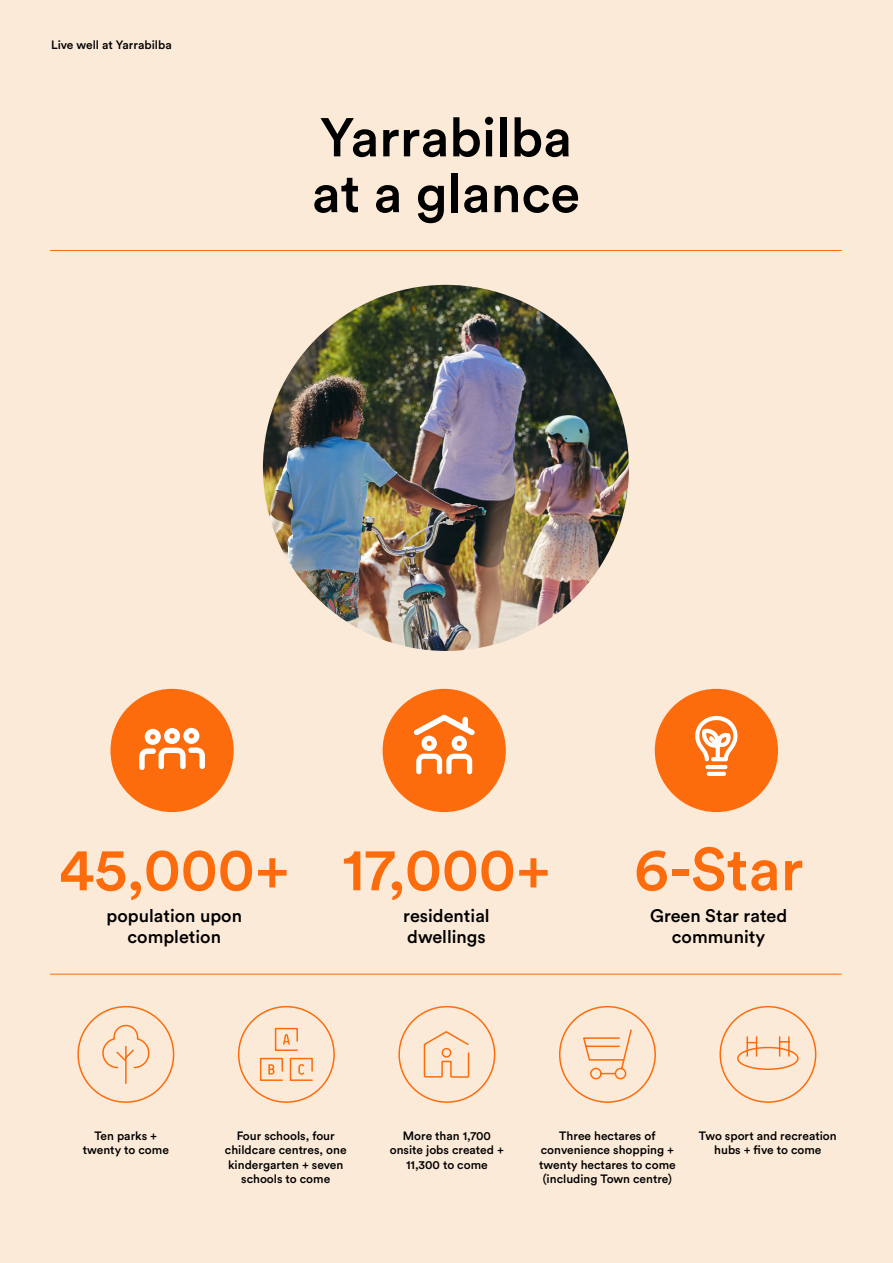
<style>
.page{position:relative;width:893px;height:1263px;background:#fcead8}
.page>*{position:absolute;margin:0;border:0;box-sizing:border-box;transform-origin:0 0}
.t1{font:500 60px "Circular Std";color:#fc6c0c}
.t2{font:500 54px/55.8px "Circular Std";color:#000}
.t3{font:500 18px/21px "Circular Std";color:#000;text-align:center}
.t4{font:500 12px/14.4px "Circular Std";color:#000;text-align:center}
</style>
<div class="page">
<img style="left:263px;top:285px;width:366px;height:366px;border-radius:183px">
<hr style="left:50px;top:250px;width:791px;height:1px;background:#fc6c0c">
<hr style="left:50px;top:974px;width:791px;height:1px;background:#fc6c0c">
<div style="left:110px;top:689px;width:124px;height:123px;background:#fc6c0c;border-radius:50%"></div>
<div style="left:383px;top:689px;width:123px;height:123px;background:#fc6c0c;border-radius:50%"></div>
<div style="left:655px;top:689px;width:123px;height:123px;background:#fc6c0c;border-radius:50%"></div>
<svg style="left:139px;top:728px;width:66px;height:42px"></svg>
<svg style="left:413px;top:714px;width:62px;height:60px"></svg>
<svg style="left:695px;top:715px;width:41px;height:61px"></svg>
<div style="left:77px;top:1006px;width:97px;height:97px;border:2px solid #fc6c0c;border-radius:50%"></div>
<div style="left:398px;top:1006px;width:97px;height:97px;border:2px solid #fc6c0c;border-radius:50%"></div>
<div style="left:238px;top:1006px;width:97px;height:97px;border:2px solid #fc6c0c;border-radius:50%"></div>
<div style="left:719px;top:1006px;width:97px;height:97px;border:2px solid #fc6c0c;border-radius:50%"></div>
<div style="left:559px;top:1006px;width:97px;height:97px;border:2px solid #fc6c0c;border-radius:50%"></div>
<svg style="left:583px;top:1029px;width:49px;height:51px"></svg>
<svg style="left:102px;top:1024px;width:48px;height:60px"></svg>
<svg style="left:737px;top:1036px;width:62px;height:34px"></svg>
<svg style="left:423px;top:1031px;width:47px;height:72px"></svg>
<div style="left:442px;top:1048px;width:9px;height:10px;border:2px solid #fc6c0c;border-radius:50%"></div>
<svg style="left:259px;top:1027px;width:54px;height:54px"></svg>
<p class="t4" style="left:51px;top:38px;width:122px">Live well at Yarrabilba</p>
<h2 class="t2" style="left:312px;top:108px;width:270px">Yarrabilba at a glance</h2>
<h1 class="t1" style="left:59px;top:831px;width:232px">45,000+</h1>
<h3 class="t3" style="left:107px;top:905px;width:137px">population upon completion</h3>
<h1 class="t1" style="left:342px;top:831px;width:210px">17,000+</h1>
<h3 class="t3" style="left:403px;top:905px;width:88px;text-align:left">residential dwellings</h3>
<h1 class="t1" style="left:634px;top:831px;width:171px">6-Star</h1>
<h3 class="t3" style="left:650px;top:905px;width:139px">Green Star rated community</h3>
<p class="t4" style="left:83px;top:1128px;width:88px">Ten parks + twenty to come</p>
<p class="t4" style="left:225px;top:1128px;width:123px">Four schools, four childcare centres, one kindergarten + seven schools to come</p>
<p class="t4" style="left:699px;top:1128px;width:139px">Two sport and recreation hubs + five to come</p>
<p class="t4" style="left:390px;top:1128px;width:116px">More than 1,700 onsite jobs created +<br>11,300 to come</p>
<p class="t4" style="left:539px;top:1128px;width:138px">Three hectares of convenience shopping + twenty hectares to come (including Town centre)</p>
</div>
